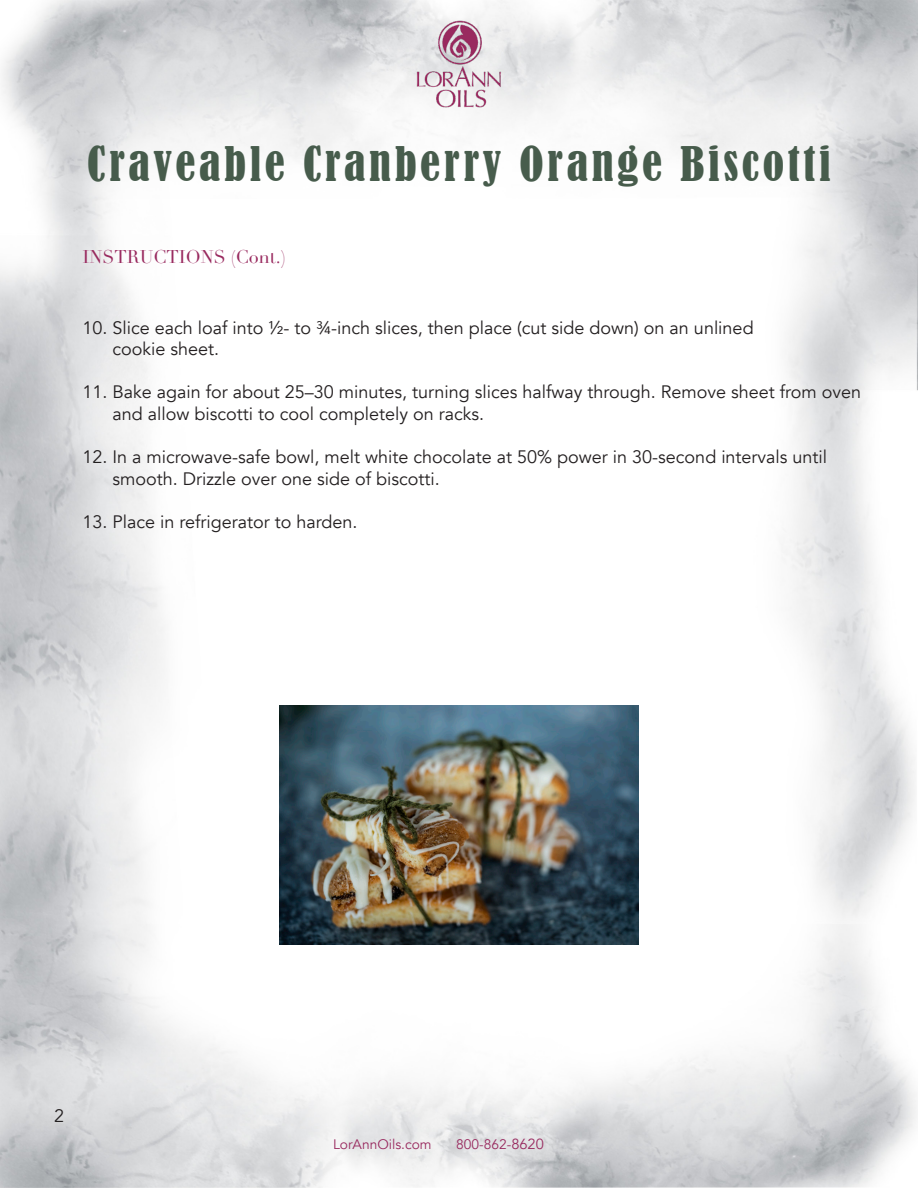
<style>
.page{position:relative;width:918px;height:1188px;background:#fff}
.page>*{position:absolute;margin:0;border:0;box-sizing:border-box;transform-origin:0 0}
.t1{font:condensed 44.7px "Bernard";letter-spacing:.08em;color:#475c4c}
.t2{font:18px "Avenir";color:#231f20}
.t3{font:18px "Didot";color:#992a5f}
.t4{font:13.8px "Avenir";color:#992a5f}
.s1{font-size:14.55px}
</style>
<div class="page">
<img style="left:0;top:0;width:918px;height:1188px">
<img style="left:414px;top:20px;width:90px;height:89px">
<img style="left:280px;top:705px;width:358px;height:239px">
<p class="t1" style="left:87px;top:137px;width:745px">Craveable Cranberry Orange Biscotti</p>
<p class="t3" style="left:82px;top:246px;width:205px">INSTRUCTIONS (Cont.)</p>
<p class="t2" style="left:82px;top:317px;width:673px">10. Slice each loaf into ½- to ¾-inch slices, then place (cut side down) on an unlined</p>
<p class="t2" style="left:113px;top:338px;width:108px">cookie sheet.</p>
<p class="t2" style="left:82px;top:382px;width:780px">11. Bake again for about 25–30 minutes, turning slices halfway through. Remove sheet from oven</p>
<p class="t2" style="left:113px;top:403px;width:373px">and allow biscotti to cool completely on racks.</p>
<p class="t2" style="left:82px;top:446px;width:746px">12. In a microwave-safe bowl, melt white chocolate at 50% power in 30-second intervals until</p>
<p class="t2" style="left:113px;top:468px;width:329px">smooth. Drizzle over one side of biscotti.</p>
<p class="t2" style="left:82px;top:511px;width:276px">13. Place in refrigerator to harden.</p>
<p class="t2" style="left:54px;top:1105px;width:12px">2</p>
<p class="t4" style="left:333px;top:1136px;width:100px">LorAnnOils.com</p>
<p class="t4" style="left:456px;top:1136px;width:89px">800-862-<span class="s1">8620</span></p>
</div>
